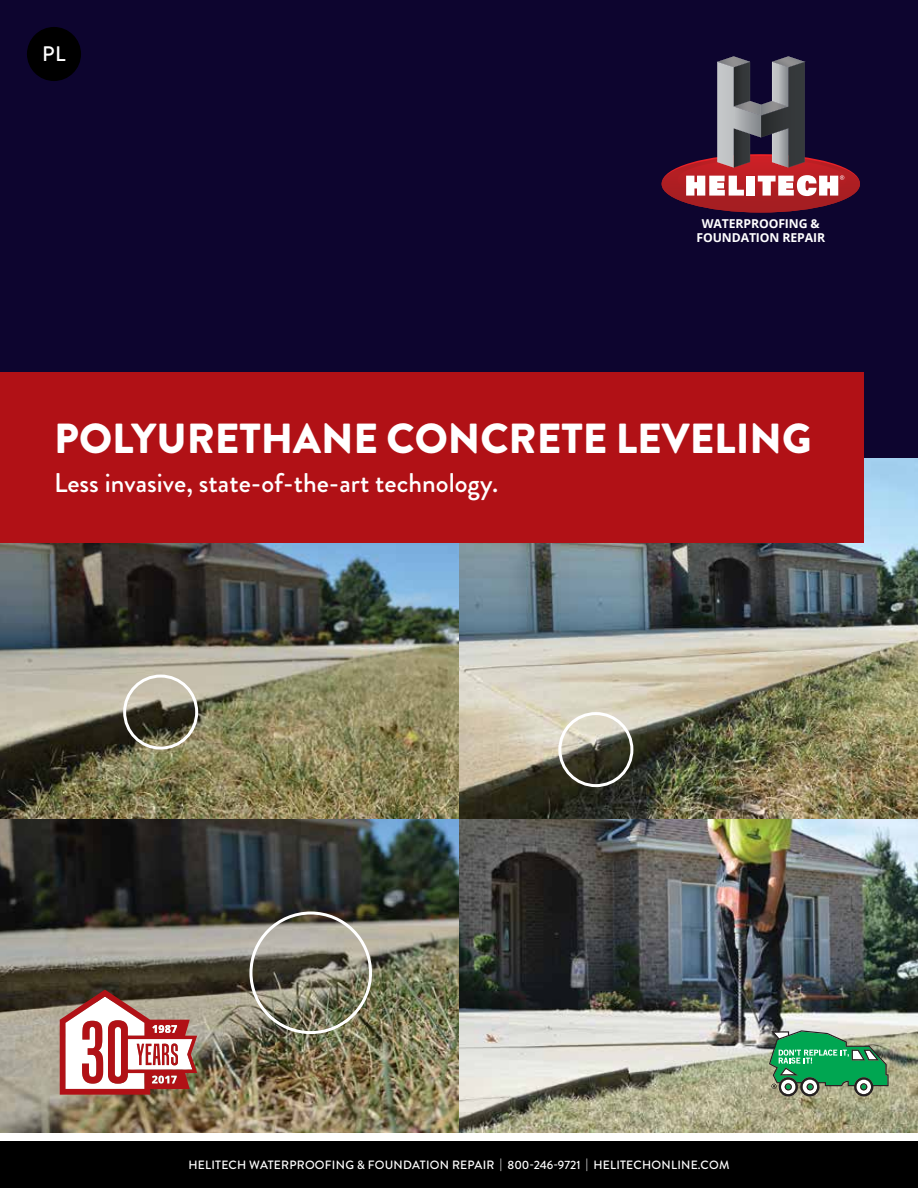
<style>
.page{position:relative;width:918px;height:1188px;background:#fff}
.page>*{position:absolute;margin:0;border:0;box-sizing:border-box;transform-origin:0 0}
.t1{font:900 42px "Brandon Grotesque";color:#fff}
.t2{font:500 27px "Brandon Grotesque";color:#fff}
.t3{font:500 21px "Brandon Grotesque";color:#fff}
.t4{font:700 12.3px/13.4px "Open Sans";letter-spacing:-.01em;color:#fff;text-align:center}
.t5{font:500 12px "Brandon Grotesque";letter-spacing:.02em;color:#fff}
</style>
<div class="page">
<img style="left:459px;top:458px;width:459px;height:675px">
<img style="left:0;top:543px;width:459px;height:590px">
<div style="left:0;top:0;width:918px;height:458px;background:#0d052f"></div>
<div style="left:27px;top:27px;width:54px;height:54px;background:#000;border-radius:50%"></div>
<div style="left:0;top:1135px;width:918px;height:53px;background:#000"></div>
<div style="left:0;top:1134px;width:918px;height:7px;background:#fff"></div>
<svg style="left:60px;top:990px;width:137px;height:105px"></svg>
<svg style="left:662px;top:56px;width:198px;height:157px"></svg>
<div style="left:0;top:373px;width:864px;height:170px;background:#b11116"></div>
<div style="left:558px;top:712px;width:75px;height:75px;border:3px solid #fff;border-radius:50%"></div>
<div style="left:123px;top:675px;width:75px;height:75px;border:3px solid #fff;border-radius:50%"></div>
<div style="left:249px;top:912px;width:123px;height:122px;border:3px solid #fff;border-radius:50%"></div>
<svg style="left:769px;top:1030px;width:120px;height:67px;background:#53a272"></svg>
<h3 class="t3" style="left:42px;top:40px;width:25px">PL</h3>
<p class="t4" style="left:697px;top:217px;width:130px">WATERPROOFING &amp;<br>FOUNDATION REPAIR</p>
<h1 class="t1" style="left:54px;top:409px;width:759px">POLYURETHANE CONCRETE LEVELING</h1>
<h2 class="t2" style="left:54px;top:464px;width:446px">Less invasive, state-of-the-art technology.</h2>
<p class="t5" style="left:188px;top:1156px;width:543px">HELITECH WATERPROOFING &amp; FOUNDATION REPAIR | 800-246-9721 | HELITECHONLINE.COM</p>
</div>
